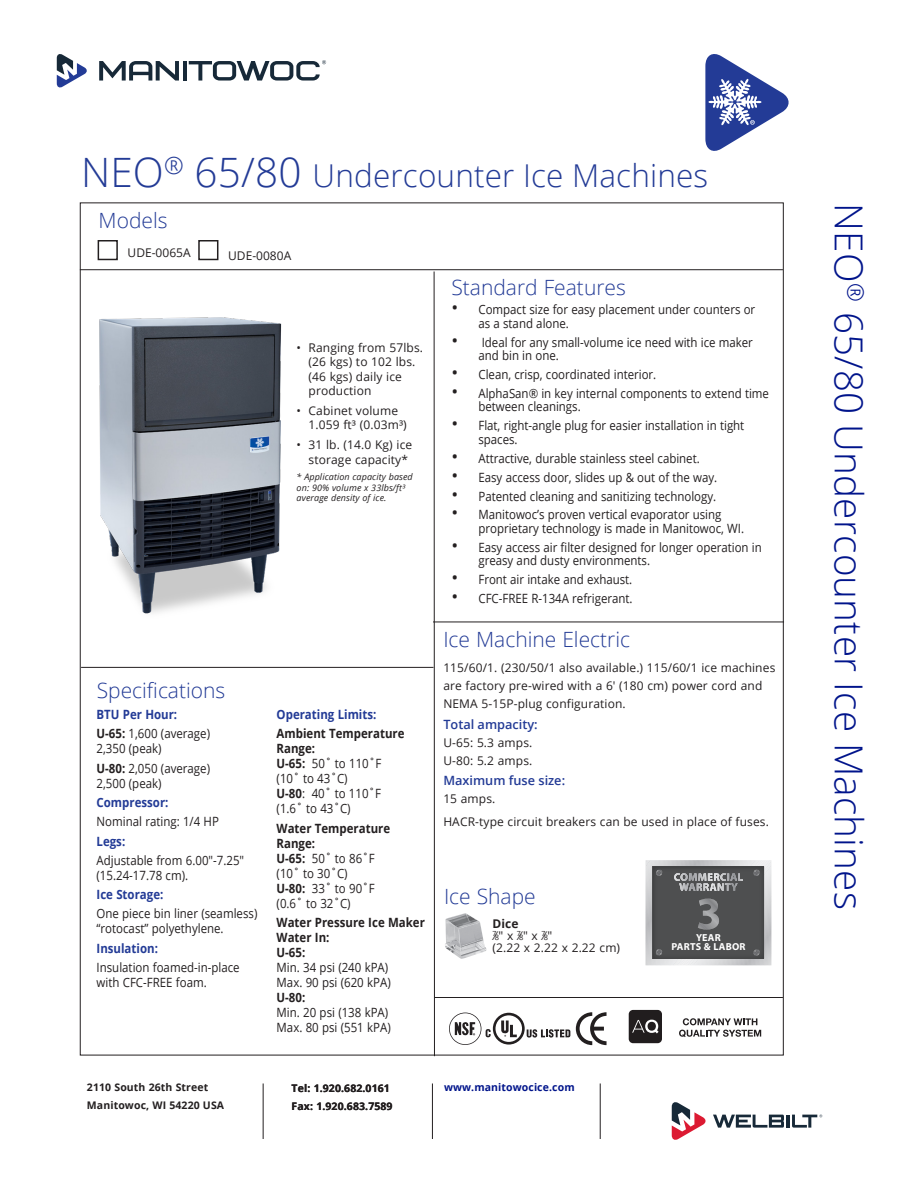
<style>
.page{position:relative;width:918px;height:1188px;background:#fff}
.page>*{position:absolute;margin:0;border:0;box-sizing:border-box;transform-origin:0 0}
.t1{font:300 38.7px "Open Sans";letter-spacing:.005em;color:#00148b}
.t2{font:300 31.5px "Open Sans";letter-spacing:.005em;color:#233b96}
.Standard_Features_He{font:300 21px "Open Sans";color:#233b96}
.Subheads{font:300 21px "Open Sans";color:#233b96}
.t3{font:12.75px/15px "Open Sans";color:#231f20;scale:.9 1}
.t4{font:700 12.75px "Open Sans";color:#233b96;scale:.9 1}
.Blue_Subhead_8_5pt{font:600 12.75px "Open Sans";color:#233b96}
.StandardFeatures-Bod{font:12px/14.4px "Open Sans";letter-spacing:.01em;color:#231f20}
.Ice_Shape_Text{font:12px "Open Sans";letter-spacing:.01em;color:#231f20}
.Ice_Shape_Text-2{font:700 12px "Open Sans";color:#231f20}
.t5{font:700 10.5px "Open Sans";letter-spacing:.01em;color:#231f20}
.t6{font:700 10.5px "Open Sans";letter-spacing:.01em;color:#00148b}
.t7{font:700 10.2px/9.3px "Myriad Pro";letter-spacing:.025em;color:#fff;text-align:center}
.StandardFeatures-Bul{font:italic 9px/10.8px "Open Sans";letter-spacing:.01em;color:#231f20}
.s1{font-size:40.5px}
.s2{font-size:18px}
.s3{font-weight:700}
.s4{font-size:7.5px}
</style>
<div class="page">
<hr style="left:263px;top:1083px;width:1px;height:56px;background:#231f20">
<hr style="left:432px;top:1083px;width:1px;height:56px;background:#231f20">
<hr style="left:600px;top:1083px;width:1px;height:56px;background:#231f20">
<svg style="left:57px;top:54px;width:30px;height:33px"></svg>
<svg style="left:99px;top:61px;width:80px;height:20px"></svg>
<hr style="left:183px;top:61px;width:4px;height:20px;background:#172938">
<svg style="left:189px;top:60px;width:137px;height:21px"></svg>
<svg style="left:713px;top:1115px;width:109px;height:13px"></svg>
<svg style="left:672px;top:1102px;width:34px;height:38px"></svg>
<svg style="left:705px;top:54px;width:84px;height:97px"></svg>
<hr style="left:80px;top:269px;width:703px;height:1px;background:#231f20">
<hr style="left:81px;top:667px;width:352px;height:1px;background:#231f20">
<hr style="left:434px;top:272px;width:1px;height:784px;background:#231f20">
<hr style="left:434px;top:997px;width:349px;height:1px;background:#231f20">
<div style="left:98px;top:240px;width:20px;height:20px;border:2px solid #231f20"></div>
<div style="left:198px;top:240px;width:20px;height:20px;border:2px solid #231f20"></div>
<hr style="left:433px;top:622px;width:351px;height:1px;background:#231f20">
<svg style="left:576px;top:1012px;width:31px;height:33px"></svg>
<svg style="left:449px;top:1013px;width:121px;height:32px"></svg>
<div style="left:629px;top:1010px;width:33px;height:33px;background:#211d1e;border-radius:4px"></div>
<svg style="left:632px;top:1020px;width:27px;height:13px"></svg>
<svg style="left:679px;top:1018px;width:82px;height:19px"></svg>
<img style="left:99px;top:317px;width:183px;height:297px">
<svg style="left:646px;top:860px;width:126px;height:105px;background:#6f7071"></svg>
<img style="left:445px;top:913px;width:41px;height:46px">
<p class="t2" style="left:81px;top:154px;width:629px"><span class="s1">NEO</span><sup>®</sup> <span class="s1">65/80</span> Undercounter Ice Machines</p>
<p class="Subheads" style="left:99px;top:206px;width:70px">Models</p>
<p class="StandardFeatures-Bod" style="left:128px;top:245px;width:65px">UDE-0065A</p>
<p class="StandardFeatures-Bod" style="left:228px;top:248px;width:65px">UDE-0080A</p>
<p class="StandardFeatures-Bod" style="left:309px;top:340px;width:116px;text-indent:-12px">• Ranging from 57lbs. (26 kgs) to 102 lbs. (46 kgs) daily ice production</p>
<p class="StandardFeatures-Bod" style="left:309px;top:403px;width:100px;text-indent:-12px">• Cabinet volume<br>1.059 ft³ (0.03m³)</p>
<p class="StandardFeatures-Bod" style="left:309px;top:437px;width:105px;text-indent:-12px">• 31 lb. (14.0 Kg) ice storage capacity*</p>
<p class="StandardFeatures-Bul" style="left:297px;top:471px;width:118px">* Application capacity based on: 90% volume x 33lbs/ft³ average density of ice.</p>
<p class="Standard_Features_He" style="left:452px;top:273px;width:176px">Standard Features</p>
<p class="t3" style="left:478px;top:303px;width:309px;line-height:13.5px;text-indent:-27px"><span class="s2">•</span> Compact size for easy placement under counters or as a stand alone.</p>
<p class="t3" style="left:478px;top:335px;width:307px;line-height:13.5px;text-indent:-27px"><span class="s2">•</span> Ideal for any small-volume ice need with ice maker and bin in one.</p>
<p class="t3" style="left:452px;top:367px;width:229px"><span class="s2">•</span> Clean, crisp, coordinated interior.</p>
<p class="t3" style="left:478px;top:386px;width:324px;line-height:13.5px;text-indent:-27px"><span class="s2">•</span> AlphaSan® in key internal components to extend time between cleanings.</p>
<p class="t3" style="left:478px;top:419px;width:297px;line-height:13.5px;text-indent:-27px"><span class="s2">•</span> Flat, right-angle plug for easier installation in tight spaces.</p>
<p class="t3" style="left:452px;top:450px;width:277px"><span class="s2">•</span> Attractive, durable stainless steel cabinet.</p>
<p class="t3" style="left:452px;top:469px;width:297px"><span class="s2">•</span> Easy access door, slides up &amp; out of the way.</p>
<p class="t3" style="left:452px;top:488px;width:296px"><span class="s2">•</span> Patented cleaning and sanitizing technology.</p>
<p class="t3" style="left:478px;top:508px;width:297px;line-height:13.5px;text-indent:-27px"><span class="s2">•</span> Manitowoc’s proven vertical evaporator using proprietary technology is made in Manitowoc, WI.</p>
<p class="t3" style="left:478px;top:540px;width:316px;line-height:13.5px;text-indent:-27px"><span class="s2">•</span> Easy access air filter designed for longer operation in greasy and dusty environments.</p>
<p class="t3" style="left:452px;top:572px;width:202px"><span class="s2">•</span> Front air intake and exhaust.</p>
<p class="t3" style="left:452px;top:591px;width:203px"><span class="s2">•</span> CFC-FREE R-134A refrigerant.</p>
<p class="Subheads" style="left:97px;top:676px;width:130px">Specifications</p>
<p class="t4" style="left:97px;top:705px;width:91px">BTU Per Hour:</p>
<p class="t3" style="left:97px;top:726px;width:128px"><span class="s3">U-65:</span> 1,600 (average)<br>2,350 (peak)</p>
<p class="t3" style="left:97px;top:760px;width:128px"><span class="s3">U-80:</span> 2,050 (average)<br>2,500 (peak)</p>
<p class="t4" style="left:97px;top:793px;width:81px">Compressor:</p>
<p class="t3" style="left:97px;top:814px;width:138px">Nominal rating: 1/4 HP</p>
<p class="t4" style="left:97px;top:832px;width:33px">Legs:</p>
<p class="t3" style="left:97px;top:852px;width:166px">Adjustable from 6.00"-7.25" (15.24-17.78 cm).</p>
<p class="t4" style="left:97px;top:886px;width:76px">Ice Storage:</p>
<p class="t3" style="left:97px;top:906px;width:180px">One piece bin liner (seamless) “rotocast” polyethylene.</p>
<p class="t4" style="left:97px;top:939px;width:70px">Insulation:</p>
<p class="t3" style="left:97px;top:960px;width:161px">Insulation foamed-in-place with CFC-FREE foam.</p>
<p class="t5" style="left:87px;top:1080px;width:123px">2110 South 26th Street</p>
<p class="t5" style="left:87px;top:1098px;width:139px">Manitowoc, WI 54220 USA</p>
<p class="Standard_Features_He" style="left:443px;top:625px;width:188px">Ice Machine Electric</p>
<p class="StandardFeatures-Bod" style="left:443px;top:659px;width:334px;line-height:18px">115/60/1. (230/50/1 also available.) 115/60/1 ice machines are factory pre-wired with a 6' (180 cm) power cord and<br>NEMA 5-15P-plug configuration.</p>
<p class="Blue_Subhead_8_5pt" style="left:443px;top:715px;width:96px">Total ampacity:</p>
<p class="StandardFeatures-Bod" style="left:443px;top:733px;width:91px;line-height:18px">U-65: 5.3 amps.<br>U-80: 5.2 amps.</p>
<p class="Blue_Subhead_8_5pt" style="left:443px;top:772px;width:123px">Maximum fuse size:</p>
<p class="StandardFeatures-Bod" style="left:443px;top:791px;width:54px">15 amps.</p>
<p class="StandardFeatures-Bod" style="left:443px;top:815px;width:327px">HACR-type circuit breakers can be used in place of fuses.</p>
<p class="t4" style="left:277px;top:705px;width:112px">Operating Limits:</p>
<p class="t3" style="left:277px;top:726px;width:144px"><span class="s3">Ambient Temperature<br>Range:<br>U-65:</span> 50˚ to 110˚F (10˚ to 43˚C)<br><span class="s3">U-80</span>: 40˚ to 110˚F (1.6˚ to 43˚C)</p>
<p class="t3" style="left:277px;top:820px;width:128px"><span class="s3">Water Temperature<br>Range:<br>U-65:</span> 50˚ to 86˚F (10˚ to 30˚C)<br><span class="s3">U-80:</span> 33˚ to 90˚F (0.6˚ to 32˚C)</p>
<p class="t3" style="left:277px;top:914px;width:166px"><span class="s3">Water Pressure Ice Maker<br>Water In:<br>U-65:<br></span>Min. 34 psi (240 kPA)<br>Max. 90 psi (620 kPA)<br><span class="s3">U-80:<br></span>Min. 20 psi (138 kPA)<br>Max. 80 psi (551 kPA)</p>
<p class="Ice_Shape_Text-2" style="left:492px;top:915px;width:28px">Dice</p>
<p class="Standard_Features_He" style="left:444px;top:882px;width:93px">Ice Shape</p>
<p class="Ice_Shape_Text" style="left:492px;top:928px;width:61px"><sup>7</sup>⁄<span class="s4">8</span>" x <sup>7</sup>⁄<span class="s4">8</span>" x <sup>7</sup>⁄<span class="s4">8</span>"</p>
<p class="Ice_Shape_Text" style="left:492px;top:940px;width:129px">(2.22 x 2.22 x 2.22 cm)</p>
<p class="t7" style="left:671px;top:933px;width:76px">YEAR<br>PARTS &amp; LABOR</p>
<p class="t5" style="left:292px;top:1080px;width:100px">Tel: 1.920.682.0161</p>
<p class="t5" style="left:292px;top:1098px;width:102px">Fax: 1.920.683.7589</p>
<p class="t6" style="left:444px;top:1080px;width:132px">www.manitowocice.com</p>
<p class="t1" style="left:875px;top:203px;width:708px;rotate:90deg">NEO<sup>®</sup> 65/80 Undercounter Ice Machines</p>
</div>
